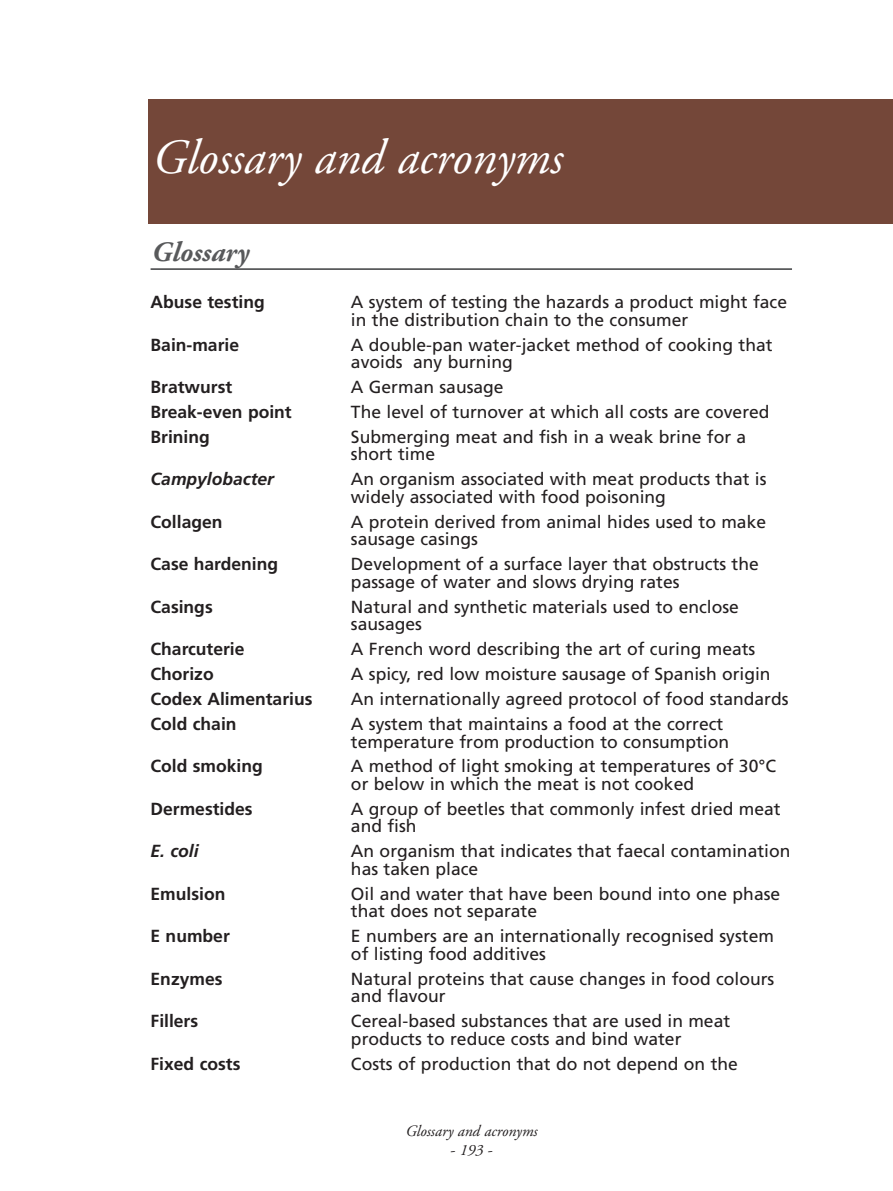
<style>
.page{position:relative;width:893px;height:1191px;background:#fff}
.page>*{position:absolute;margin:0;border:0;box-sizing:border-box;transform-origin:0 0}
.t1{font:italic 49px "Adobe Garamond";color:#fff}
.t2{font:italic 700 28px "Adobe Garamond";color:#58595b}
.t3{font:17.5px/17.5px "Frutiger";color:#231f20}
.t4{font:700 17.5px "Frutiger";color:#231f20}
.t5{font:italic 700 17.5px "Frutiger";color:#231f20}
.t6{font:italic 15.75px "Adobe Garamond";color:#231f20}
</style>
<div class="page">
<hr style="left:151px;top:268px;width:641px;height:2px;background:#58595b">
<div style="left:149px;top:100px;width:744px;height:124px;background:#744739"></div>
<h1 class="t1" style="left:151px;top:138px;width:412px">Glossary and acronyms</h1>
<h2 class="t2" style="left:151px;top:240px;width:99px">Glossary</h2>
<p class="t4" style="left:151px;top:295px;width:116px">Abuse testing</p>
<p class="t3" style="left:351px;top:294px;width:438px">A system of testing the hazards a product might face in the distribution chain to the consumer</p>
<p class="t4" style="left:151px;top:337px;width:90px">Bain-marie</p>
<p class="t3" style="left:351px;top:337px;width:423px">A double-pan water-jacket method of cooking that avoids any burning</p>
<p class="t4" style="left:151px;top:380px;width:83px">Bratwurst</p>
<p class="t3" style="left:351px;top:379px;width:154px">A German sausage</p>
<p class="t4" style="left:151px;top:405px;width:143px">Break-even point</p>
<p class="t3" style="left:351px;top:404px;width:420px">The level of turnover at which all costs are covered</p>
<p class="t4" style="left:151px;top:430px;width:61px">Brining</p>
<p class="t3" style="left:351px;top:429px;width:397px">Submerging meat and fish in a weak brine for a short time</p>
<p class="t5" style="left:151px;top:472px;width:125px">Campylobacter</p>
<p class="t3" style="left:351px;top:472px;width:417px">An organism associated with meat products that is widely associated with food poisoning</p>
<p class="t4" style="left:151px;top:514px;width:73px">Collagen</p>
<p class="t3" style="left:351px;top:514px;width:417px">A protein derived from animal hides used to make sausage casings</p>
<p class="t4" style="left:151px;top:557px;width:129px">Case hardening</p>
<p class="t3" style="left:351px;top:557px;width:409px">Development of a surface layer that obstructs the passage of water and slows drying rates</p>
<p class="t4" style="left:151px;top:599px;width:64px">Casings</p>
<p class="t3" style="left:351px;top:599px;width:389px">Natural and synthetic materials used to enclose sausages</p>
<p class="t4" style="left:151px;top:642px;width:95px">Charcuterie</p>
<p class="t3" style="left:351px;top:641px;width:406px">A French word describing the art of curing meats</p>
<p class="t4" style="left:151px;top:667px;width:65px">Chorizo</p>
<p class="t3" style="left:351px;top:666px;width:421px">A spicy, red low moisture sausage of Spanish origin</p>
<p class="t4" style="left:151px;top:692px;width:163px">Codex Alimentarius</p>
<p class="t3" style="left:351px;top:691px;width:439px">An internationally agreed protocol of food standards</p>
<p class="t4" style="left:151px;top:717px;width:88px">Cold chain</p>
<p class="t3" style="left:351px;top:716px;width:380px">A system that maintains a food at the correct temperature from production to consumption</p>
<p class="t4" style="left:151px;top:759px;width:114px">Cold smoking</p>
<p class="t3" style="left:351px;top:759px;width:427px">A method of light smoking at temperatures of 30°C or below in which the meat is not cooked</p>
<p class="t4" style="left:151px;top:802px;width:104px">Dermestides</p>
<p class="t3" style="left:351px;top:801px;width:431px">A group of beetles that commonly infest dried meat and fish</p>
<p class="t5" style="left:151px;top:844px;width:50px">E. coli</p>
<p class="t3" style="left:351px;top:844px;width:441px">An organism that indicates that faecal contamination has taken place</p>
<p class="t4" style="left:151px;top:886px;width:76px">Emulsion</p>
<p class="t3" style="left:351px;top:886px;width:431px">Oil and water that have been bound into one phase that does not separate</p>
<p class="t4" style="left:151px;top:929px;width:81px">E number</p>
<p class="t3" style="left:351px;top:928px;width:424px">E numbers are an internationally recognised system of listing food additives</p>
<p class="t4" style="left:151px;top:971px;width:73px">Enzymes</p>
<p class="t3" style="left:351px;top:971px;width:425px">Natural proteins that cause changes in food colours and flavour</p>
<p class="t4" style="left:151px;top:1014px;width:49px">Fillers</p>
<p class="t3" style="left:351px;top:1013px;width:381px">Cereal-based substances that are used in meat products to reduce costs and bind water</p>
<p class="t4" style="left:151px;top:1056px;width:91px">Fixed costs</p>
<p class="t3" style="left:351px;top:1056px;width:388px">Costs of production that do not depend on the</p>
<p class="t6" style="left:405px;top:1124px;width:133px">Glossary and acronyms</p>
<p class="t6" style="left:450px;top:1143px;width:44px">- 193 -</p>
</div>
